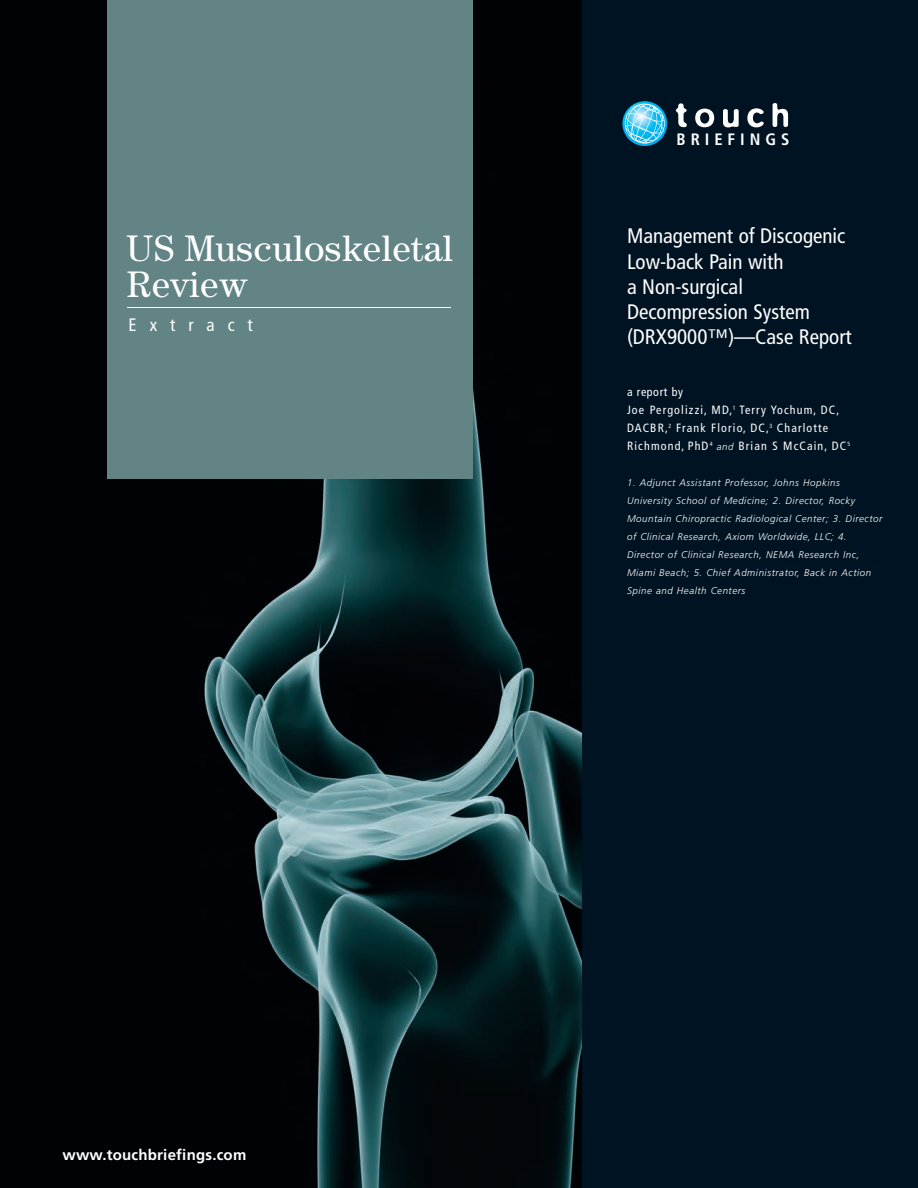
<style>
.page{position:relative;width:918px;height:1188px;background:#fff}
.page>*{position:absolute;margin:0;border:0;box-sizing:border-box;transform-origin:0 0}
.t1{font:37.05px/35.2px "Century";letter-spacing:.01em;color:#fff}
.t2{font:condensed 21px/25.2px "Frutiger";color:#fff}
.t3{font:condensed 18px "Frutiger";letter-spacing:.74em;color:#fff}
.t4{font:700 condensed 16.5px "Frutiger";letter-spacing:.3em;color:#fff}
.t5{font:700 15px "Frutiger";letter-spacing:.015em;color:#fff}
.t6{font:condensed 12px/18px "Frutiger";letter-spacing:.095em;color:#fff}
.t7{font:italic 300 9.75px/18px "Frutiger";letter-spacing:.055em;color:#fff}
.s1{font-weight:300;font-style:italic;font-stretch:normal;font-size:9.75px}
</style>
<div class="page">
<img style="left:0;top:0;width:583px;height:1188px">
<div style="left:583px;top:0;width:335px;height:1188px;background:#001322"></div>
<svg style="left:622px;top:101px;width:45px;height:45px"></svg>
<svg style="left:624px;top:103px;width:41px;height:41px;background:#58badc"></svg>
<svg style="left:676px;top:103px;width:11px;height:24px"></svg>
<svg style="left:695px;top:109px;width:19px;height:18px"></svg>
<svg style="left:723px;top:109px;width:16px;height:18px"></svg>
<svg style="left:747px;top:108px;width:17px;height:19px"></svg>
<svg style="left:773px;top:103px;width:15px;height:24px"></svg>
<div style="left:107px;top:0;width:366px;height:478px;background:#628485"></div>
<hr style="left:127px;top:307px;width:324px;height:1px;background:#fff">
<h1 class="t1" style="left:127px;top:234px;width:328px">US Musculoskeletal<br>Review</h1>
<h3 class="t3" style="left:129px;top:317px;width:126px">Extract</h3>
<h3 class="t4" style="left:677px;top:133px;width:114px">BRIEFINGS</h3>
<h2 class="t2" style="left:627px;top:225px;width:226px">Management of Discogenic<br>Low-back Pain with<br>a Non-surgical<br>Decompression System (DRX9000™)—Case Report</h2>
<p class="t6" style="left:627px;top:384px;width:225px">a report by<br>Joe Pergolizzi, MD,<sup>1</sup> Terry Yochum, DC,<br>DACBR,<sup>2</sup> Frank Florio, DC,<sup>3</sup> Charlotte<br>Richmond, PhD<sup>4</sup> <span class="s1">and</span> Brian S McCain, DC<sup>5</sup></p>
<p class="t7" style="left:627px;top:474px;width:257px">1. Adjunct Assistant Professor, Johns Hopkins University School of Medicine; 2. Director, Rocky Mountain Chiropractic Radiological Center; 3. Director of Clinical Research, Axiom Worldwide, LLC; 4.<br>Director of Clinical Research, NEMA Research Inc, Miami Beach; 5. Chief Administrator, Back in Action Spine and Health Centers</p>
<h3 class="t5" style="left:62px;top:1149px;width:185px">www.touchbriefings.com</h3>
</div>
